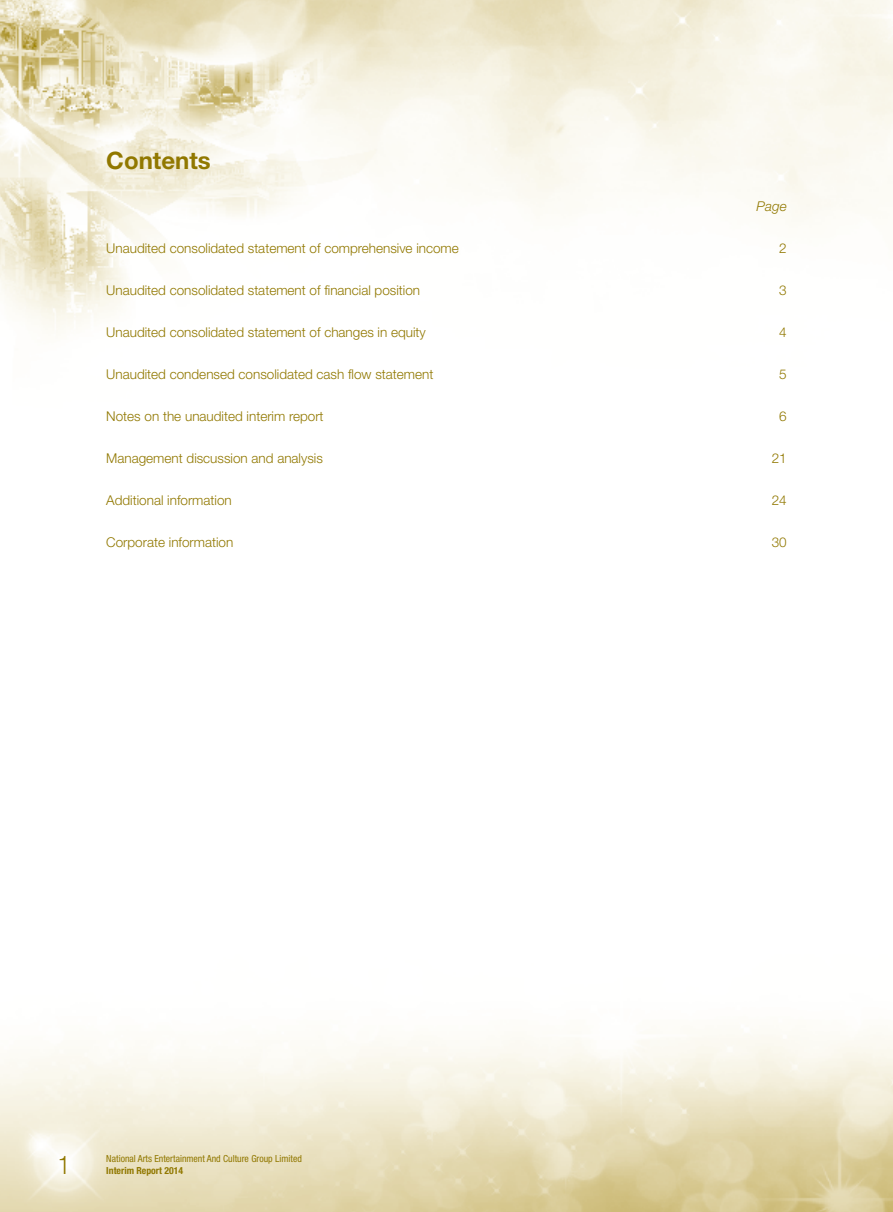
<style>
.page{position:relative;width:893px;height:1212px;background:#fff}
.page>*{position:absolute;margin:0;border:0;box-sizing:border-box;transform-origin:0 0}
.t1{font:300 condensed 25.5px "Helvetica Neue LT Std";color:#917800}
.t2{font:700 24px "Helvetica Neue LT Std";color:#917800}
.t3{font:300 13.5px "Helvetica Neue LT Std";color:#917800}
.t4{font:italic 300 13.5px "Helvetica Neue LT Std";color:#917800}
.t5{font:condensed 9.75px "Helvetica Neue LT Std";color:#917800}
.t6{font:700 condensed 9.75px "Helvetica Neue LT Std";color:#917800}
</style>
<div class="page">
<img style="left:0;top:0;width:893px;height:1212px">
<h2 class="t2" style="left:106px;top:145px;width:106px">Contents</h2>
<p class="t4" style="left:757px;top:198px;width:32px">Page</p>
<p class="t3" style="left:106px;top:240px;width:354px">Unaudited consolidated statement of comprehensive income</p>
<p class="t3" style="left:779px;top:240px;width:9px">2</p>
<p class="t3" style="left:106px;top:282px;width:315px">Unaudited consolidated statement of financial position</p>
<p class="t3" style="left:779px;top:282px;width:9px">3</p>
<p class="t3" style="left:106px;top:324px;width:321px">Unaudited consolidated statement of changes in equity</p>
<p class="t3" style="left:779px;top:324px;width:9px">4</p>
<p class="t3" style="left:106px;top:366px;width:329px">Unaudited condensed consolidated cash flow statement</p>
<p class="t3" style="left:779px;top:366px;width:9px">5</p>
<p class="t3" style="left:106px;top:408px;width:219px">Notes on the unaudited interim report</p>
<p class="t3" style="left:779px;top:408px;width:9px">6</p>
<p class="t3" style="left:106px;top:450px;width:218px">Management discussion and analysis</p>
<p class="t3" style="left:772px;top:450px;width:17px">21</p>
<p class="t3" style="left:106px;top:492px;width:127px">Additional information</p>
<p class="t3" style="left:772px;top:492px;width:17px">24</p>
<p class="t3" style="left:106px;top:534px;width:129px">Corporate information</p>
<p class="t3" style="left:772px;top:534px;width:17px">30</p>
<h1 class="t1" style="left:58px;top:1150px;width:14px">1</h1>
<p class="t5" style="left:106px;top:1152px;width:197px">National Arts Entertainment And Culture Group Limited</p>
<p class="t6" style="left:106px;top:1164px;width:78px">Interim Report 2014</p>
</div>
